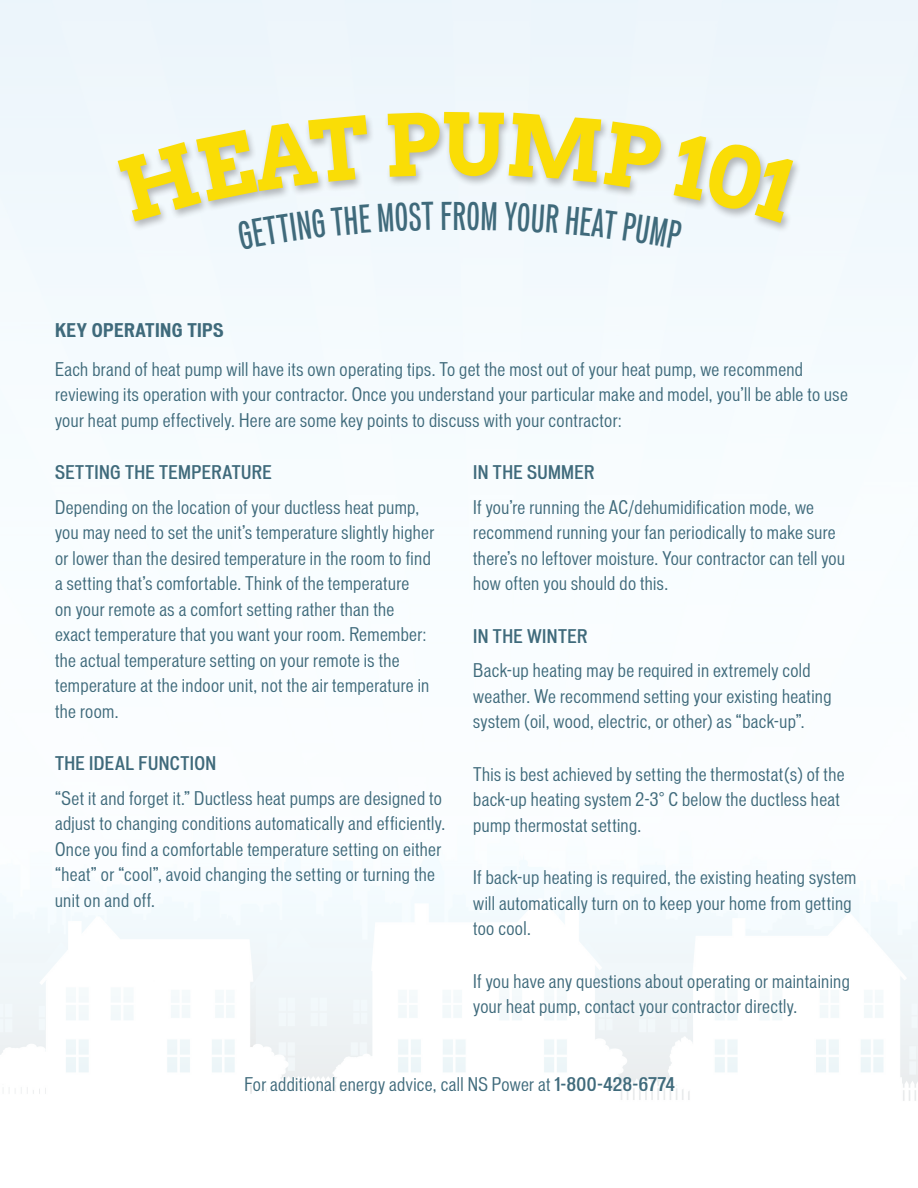
<style>
.page{position:relative;width:918px;height:1188px;background:#fff}
.page>*{position:absolute;margin:0;border:0;box-sizing:border-box;transform-origin:0 0}
.t1{font:500 extra-condensed 36.45px "Vonnes";color:#3f6a7b}
.SubHead{font:condensed 18px/25.5px "Vonnes";letter-spacing:.02em;color:#3f6a7b}
.SubHead-2{font:500 condensed 18px "Vonnes";letter-spacing:.02em;color:#3f6a7b}
.SubHead-3{font:700 condensed 18px "Vonnes";letter-spacing:.02em;color:#3f6a7b}
.s1{font-weight:500}
</style>
<div class="page">
<div style="left:114px;top:110px;width:688px;height:124px;background:#eff7fc"></div>
<svg style="left:118px;top:117px;width:253px;height:133px"></svg>
<svg style="left:378px;top:113px;width:422px;height:136px"></svg>
<h1 class="t1" style="left:453px;top:195px;width:15px">R</h1>
<p class="SubHead-3" style="left:55px;top:320px;width:170px">KEY OPERATING TIPS</p>
<p class="SubHead" style="left:55px;top:356px;width:794px">Each brand of heat pump will have its own operating tips. To get the most out of your heat pump, we recommend reviewing its operation with your contractor. Once you understand your particular make and model, you’ll be able to use your heat pump effectively. Here are some key points to discuss with your contractor:</p>
<p class="SubHead-2" style="left:55px;top:462px;width:218px">SETTING THE TEMPERATURE</p>
<p class="SubHead" style="left:55px;top:494px;width:381px">Depending on the location of your ductless heat pump, you may need to set the unit’s temperature slightly higher or lower than the desired temperature in the room to find a setting that’s comfortable. Think of the temperature<br>on your remote as a comfort setting rather than the exact temperature that you want your room. Remember: the actual temperature setting on your remote is the temperature at the indoor unit, not the air temperature in the room.</p>
<p class="SubHead-2" style="left:55px;top:753px;width:163px">THE IDEAL FUNCTION</p>
<p class="SubHead" style="left:55px;top:785px;width:392px">“Set it and forget it.” Ductless heat pumps are designed to adjust to changing conditions automatically and efficiently.<br>Once you find a comfortable temperature setting on either “heat” or “cool”, avoid changing the setting or turning the unit on and off.</p>
<p class="SubHead-2" style="left:473px;top:462px;width:123px">IN THE SUMMER</p>
<p class="SubHead" style="left:473px;top:494px;width:373px">If you’re running the AC/dehumidification mode, we recommend running your fan periodically to make sure there’s no leftover moisture. Your contractor can tell you how often you should do this.</p>
<p class="SubHead-2" style="left:473px;top:626px;width:116px">IN THE WINTER</p>
<p class="SubHead" style="left:473px;top:658px;width:360px">Back-up heating may be required in extremely cold weather. We recommend setting your existing heating system (oil, wood, electric, or other) as “back-up”.</p>
<p class="SubHead" style="left:473px;top:761px;width:373px">This is best achieved by setting the thermostat(s) of the back-up heating system 2-3° C below the ductless heat pump thermostat setting.</p>
<p class="SubHead" style="left:473px;top:865px;width:385px">If back-up heating is required, the existing heating system will automatically turn on to keep your home from getting too cool.</p>
<p class="SubHead" style="left:473px;top:968px;width:378px">If you have any questions about operating or maintaining your heat pump, contact your contractor directly.</p>
<p class="SubHead" style="left:244px;top:1071px;width:432px">For additional energy advice, call NS Power at <span class="s1">1-800-428-6774</span></p>
</div>
